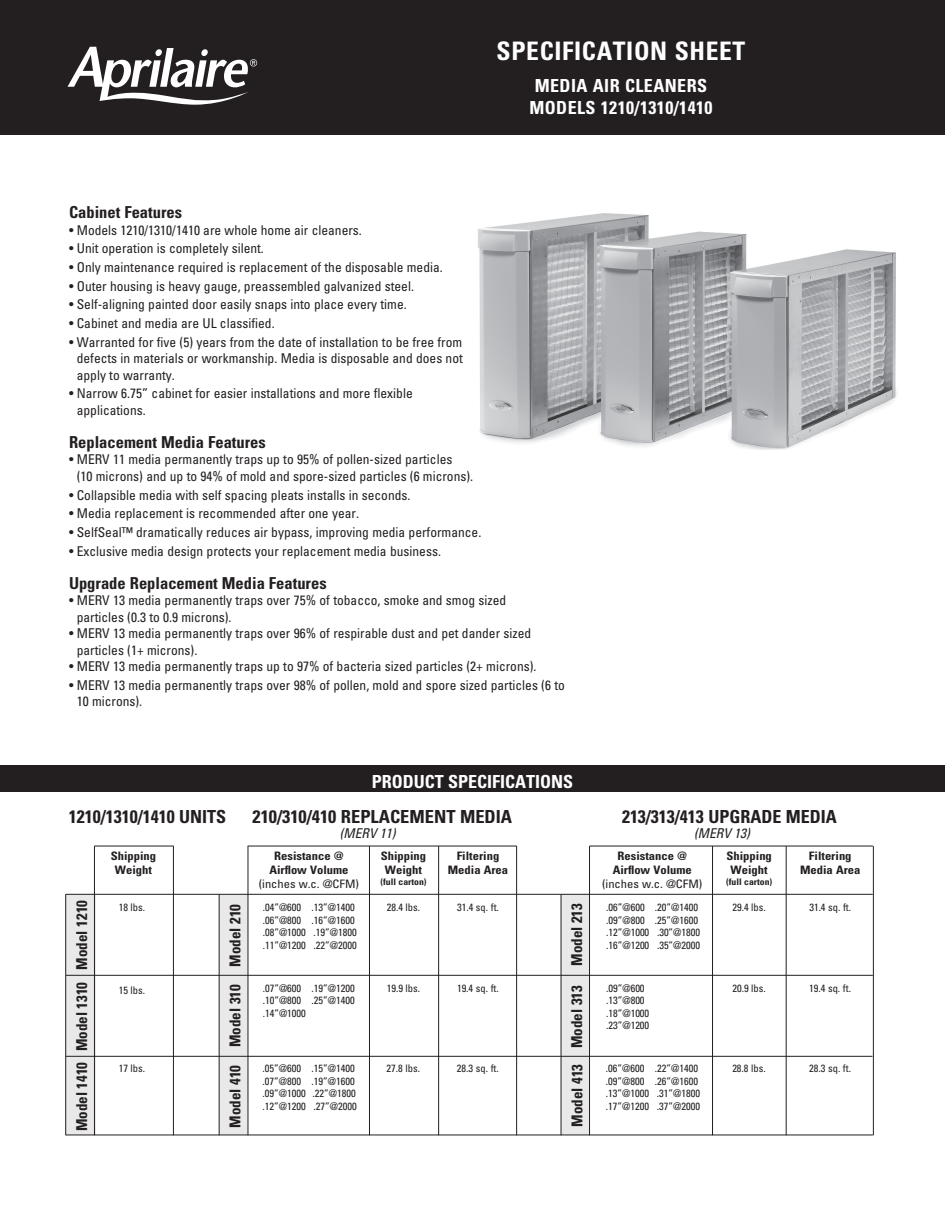
<style>
.page{position:relative;width:945px;height:1215px;background:#fff}
.page>*{position:absolute;margin:0;border:0;box-sizing:border-box;transform-origin:0 0}
.t1{font:700 condensed 25.5px "Univers";letter-spacing:.025em;color:#fff}
.t2{font:700 condensed 18px "Univers";color:#231f20}
.t3{font:700 condensed 18px/22.5px "Univers";letter-spacing:.025em;color:#fff;text-align:center}
.t4{font:700 condensed 18px "Univers";color:#fff}
.t5{font:700 condensed 16.5px "Univers";color:#231f20}
.t6{font:700 condensed 15px "Univers";color:#231f20}
.t7{font:condensed 13.5px/16.5px "Univers";color:#231f20}
.t8{font:italic condensed 13.5px "Univers";color:#231f20}
.t9{font:700 condensed 11.7px/14px "Univers";color:#231f20;text-align:center;scale:1.08 1}
.t10{font:condensed 11.7px "Univers";color:#231f20;scale:1.08 1}
.t11{font:condensed 10.5px/12.6px "Univers";color:#231f20}
.t12{font:700 condensed 9px "Univers";color:#231f20;scale:1.08 1}
</style>
<div class="page">
<div style="left:65px;top:894px;width:31px;height:241px;background:#e9e9e9"></div>
<div style="left:0;top:0;width:945px;height:135px;background:#231f20"></div>
<img style="left:478px;top:213px;width:419px;height:237px">
<div style="left:219px;top:894px;width:29px;height:241px;background:#e9e9e9"></div>
<div style="left:562px;top:894px;width:28px;height:241px;background:#e9e9e9"></div>
<div style="left:0;top:765px;width:945px;height:27px;background:#231f20"></div>
<hr style="left:94px;top:846px;width:1px;height:289px;background:#231f20">
<hr style="left:173px;top:846px;width:1px;height:289px;background:#231f20">
<hr style="left:369px;top:846px;width:1px;height:289px;background:#231f20">
<hr style="left:248px;top:846px;width:1px;height:289px;background:#231f20">
<hr style="left:438px;top:846px;width:1px;height:289px;background:#231f20">
<hr style="left:516px;top:846px;width:1px;height:289px;background:#231f20">
<hr style="left:712px;top:846px;width:1px;height:289px;background:#231f20">
<hr style="left:589px;top:846px;width:1px;height:289px;background:#231f20">
<hr style="left:561px;top:894px;width:1px;height:241px;background:#231f20">
<hr style="left:219px;top:894px;width:1px;height:241px;background:#231f20">
<hr style="left:786px;top:846px;width:1px;height:289px;background:#231f20">
<hr style="left:873px;top:846px;width:1px;height:289px;background:#231f20">
<hr style="left:65px;top:894px;width:1px;height:241px;background:#231f20">
<hr style="left:66px;top:894px;width:807px;height:1px;background:#231f20">
<hr style="left:66px;top:975px;width:807px;height:1px;background:#231f20">
<hr style="left:66px;top:1056px;width:807px;height:1px;background:#231f20">
<hr style="left:66px;top:1135px;width:807px;height:1px;background:#231f20">
<hr style="left:94px;top:846px;width:80px;height:1px;background:#231f20">
<hr style="left:248px;top:846px;width:269px;height:1px;background:#231f20">
<hr style="left:590px;top:846px;width:283px;height:1px;background:#231f20">
<svg style="left:68px;top:47px;width:189px;height:58px"></svg>
<h1 class="t1" style="left:497px;top:35px;width:250px">SPECIFICATION SHEET</h1>
<h2 class="t3" style="left:529px;top:74px;width:185px">MEDIA AIR CLEANERS<br>MODELS 1210/1310/1410</h2>
<p class="t5" style="left:69px;top:202px;width:115px">Cabinet Features</p>
<p class="t7" style="left:69px;top:222px;width:294px">• Models 1210/1310/1410 are whole home air cleaners.</p>
<p class="t7" style="left:69px;top:240px;width:196px">• Unit operation is completely silent.</p>
<p class="t7" style="left:69px;top:259px;width:375px">• Only maintenance required is replacement of the disposable media.</p>
<p class="t7" style="left:69px;top:277px;width:347px">• Outer housing is heavy gauge, preassembled galvanized steel.</p>
<p class="t7" style="left:69px;top:296px;width:339px">• Self-aligning painted door easily snaps into place every time.</p>
<p class="t7" style="left:69px;top:315px;width:207px">• Cabinet and media are UL classified.</p>
<p class="t7" style="left:77px;top:333px;width:388px;text-align:justify;text-indent:-8px">• Warranted for five (5) years from the date of installation to be free from defects in materials or workmanship. Media is disposable and does not apply to warranty.</p>
<p class="t7" style="left:77px;top:385px;width:338px;text-indent:-8px">• Narrow 6.75” cabinet for easier installations and more flexible applications.</p>
<p class="t5" style="left:69px;top:432px;width:198px">Replacement Media Features</p>
<p class="t7" style="left:77px;top:451px;width:398px;text-indent:-8px">• MERV 11 media permanently traps up to 95% of pollen-sized particles<br>(10 microns) and up to 94% of mold and spore-sized particles (6 microns).</p>
<p class="t7" style="left:69px;top:486px;width:343px">• Collapsible media with self spacing pleats installs in seconds.</p>
<p class="t7" style="left:69px;top:505px;width:292px">• Media replacement is recommended after one year.</p>
<p class="t7" style="left:69px;top:524px;width:414px">• SelfSeal™ dramatically reduces air bypass, improving media performance.</p>
<p class="t7" style="left:69px;top:542px;width:374px">• Exclusive media design protects your replacement media business.</p>
<p class="t5" style="left:69px;top:573px;width:259px">Upgrade Replacement Media Features</p>
<p class="t7" style="left:77px;top:592px;width:431px;text-indent:-8px">• MERV 13 media permanently traps over 75% of tobacco, smoke and smog sized particles (0.3 to 0.9 microns).</p>
<p class="t7" style="left:77px;top:625px;width:456px;text-indent:-8px">• MERV 13 media permanently traps over 96% of respirable dust and pet dander sized particles (1+ microns).</p>
<p class="t7" style="left:69px;top:658px;width:469px">• MERV 13 media permanently traps up to 97% of bacteria sized particles (2+ microns).</p>
<p class="t7" style="left:77px;top:676px;width:490px;text-indent:-8px">• MERV 13 media permanently traps over 98% of pollen, mold and spore sized particles (6 to<br>10 microns).</p>
<h2 class="t4" style="left:372px;top:770px;width:203px">PRODUCT SPECIFICATIONS</h2>
<h2 class="t2" style="left:69px;top:806px;width:159px">1210/1310/1410 UNITS</h2>
<h2 class="t2" style="left:253px;top:806px;width:261px">210/310/410 REPLACEMENT MEDIA</h2>
<h2 class="t2" style="left:622px;top:806px;width:216px">213/313/413 UPGRADE MEDIA</h2>
<p class="t6" style="left:73px;top:970px;width:71px;rotate:-90deg">Model 1210</p>
<p class="t6" style="left:73px;top:1051px;width:71px;rotate:-90deg">Model 1310</p>
<p class="t6" style="left:73px;top:1131px;width:71px;rotate:-90deg">Model 1410</p>
<p class="t9" style="left:111px;top:849px;width:44px">Shipping<br>Weight</p>
<p class="t11" style="left:119px;top:901px;width:28px">18 lbs.</p>
<p class="t11" style="left:119px;top:983px;width:28px">15 lbs.</p>
<p class="t11" style="left:119px;top:1062px;width:28px">17 lbs.</p>
<p class="t8" style="left:340px;top:824px;width:57px">(MERV 11)</p>
<p class="t8" style="left:694px;top:824px;width:57px">(MERV 13)</p>
<p class="t9" style="left:269px;top:849px;width:75px">Resistance @<br>Airflow Volume</p>
<p class="t10" style="left:259px;top:876px;width:94px">(inches w.c. @CFM)</p>
<p class="t11" style="left:263px;top:901px;width:96px">.04”@600 .13”@1400 .06”@800 .16”@1600 .08”@1000 .19”@1800 .11”@1200 .22”@2000</p>
<p class="t9" style="left:381px;top:849px;width:44px">Shipping<br>Weight</p>
<p class="t12" style="left:380px;top:876px;width:44px">(full carton)</p>
<p class="t9" style="left:613px;top:849px;width:75px">Resistance @<br>Airflow Volume</p>
<p class="t10" style="left:602px;top:876px;width:94px">(inches w.c. @CFM)</p>
<p class="t9" style="left:726px;top:849px;width:44px">Shipping<br>Weight</p>
<p class="t12" style="left:726px;top:876px;width:44px">(full carton)</p>
<p class="t9" style="left:448px;top:849px;width:57px">Filtering<br>Media Area</p>
<p class="t9" style="left:800px;top:849px;width:57px">Filtering<br>Media Area</p>
<p class="t6" style="left:568px;top:966px;width:64px;rotate:-90deg">Model 213</p>
<p class="t11" style="left:606px;top:901px;width:96px">.06”@600 .20”@1400 .09”@800 .25”@1600 .12”@1000 .30”@1800 .16”@1200 .35”@2000</p>
<p class="t11" style="left:732px;top:901px;width:35px">29.4 lbs.</p>
<p class="t11" style="left:809px;top:901px;width:43px">31.4 sq. ft.</p>
<p class="t6" style="left:226px;top:967px;width:64px;rotate:-90deg">Model 210</p>
<p class="t11" style="left:387px;top:901px;width:35px">28.4 lbs.</p>
<p class="t11" style="left:457px;top:901px;width:43px">31.4 sq. ft.</p>
<p class="t6" style="left:226px;top:1047px;width:64px;rotate:-90deg">Model 310</p>
<p class="t11" style="left:387px;top:982px;width:35px">19.9 lbs.</p>
<p class="t11" style="left:606px;top:981px;width:45px">.09”@600 .13”@800 .18”@1000 .23”@1200</p>
<p class="t11" style="left:732px;top:982px;width:35px">20.9 lbs.</p>
<p class="t11" style="left:263px;top:981px;width:94px;text-align:justify">.07”@600 .19”@1200 .10”@800 .25”@1400 .14”@1000</p>
<p class="t11" style="left:457px;top:982px;width:43px">19.4 sq. ft.</p>
<p class="t11" style="left:809px;top:982px;width:43px">19.4 sq. ft.</p>
<p class="t6" style="left:568px;top:1048px;width:64px;rotate:-90deg">Model 313</p>
<p class="t11" style="left:263px;top:1062px;width:96px">.05”@600 .15”@1400 .07”@800 .19”@1600 .09”@1000 .22”@1800 .12”@1200 .27”@2000</p>
<p class="t6" style="left:226px;top:1128px;width:64px;rotate:-90deg">Model 410</p>
<p class="t11" style="left:387px;top:1062px;width:35px">27.8 lbs.</p>
<p class="t11" style="left:457px;top:1062px;width:43px">28.3 sq. ft.</p>
<p class="t6" style="left:568px;top:1127px;width:64px;rotate:-90deg">Model 413</p>
<p class="t11" style="left:606px;top:1062px;width:96px">.06”@600 .22”@1400 .09”@800 .26”@1600 .13”@1000 .31”@1800 .17”@1200 .37”@2000</p>
<p class="t11" style="left:732px;top:1062px;width:35px">28.8 lbs.</p>
<p class="t11" style="left:809px;top:1062px;width:43px">28.3 sq. ft.</p>
</div>
